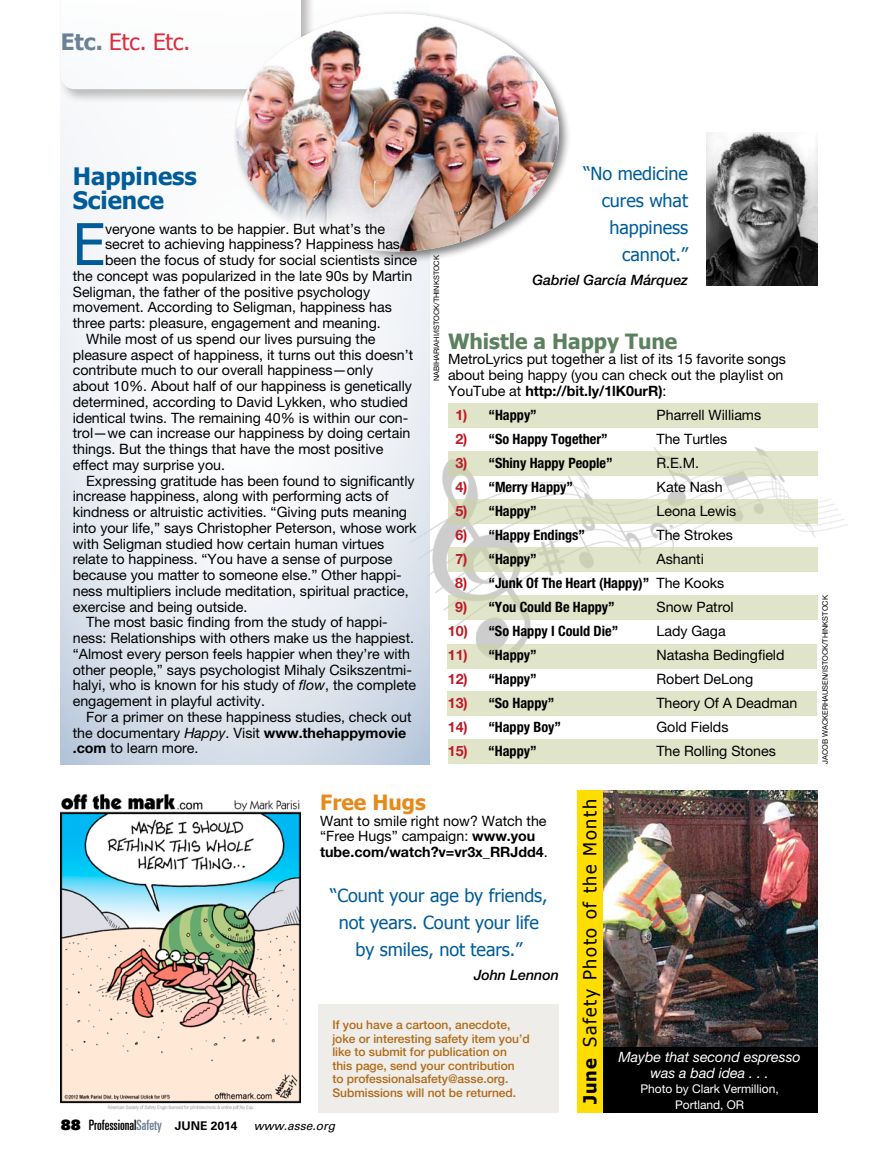
<style>
.page{position:relative;width:878px;height:1175px;background:#fff}
.page>*{position:absolute;margin:0;border:0;box-sizing:border-box;transform-origin:0 0}
.t1{font:57.6px "Tahoma";color:#005c99}
.t2{font:700 24px/24px "Tahoma";color:#005c99}
.t3{font:22.5px "Tahoma";color:#e11e30}
.t4{font:700 21px "Tahoma";color:#5c815f}
.t5{font:700 21px "Tahoma";color:#e58b1b}
.t6{font:18px/27px "Tahoma";letter-spacing:-.005em;color:#005c99;text-align:right}
.t7{font:18px "Tahoma";letter-spacing:.09em;color:#000}
.t8{font:14.25px/15.8px "Helvetica Neue LT Std";color:#000}
.t9{font:700 condensed 14.25px "Helvetica Neue LT Std";color:#000}
.t10{font:ultra-condensed 14.25px "Univers LT Std";color:#000}
.t11{font:italic 14.25px/15.8px "Helvetica Neue LT Std";color:#fff;text-align:center}
.t12{font:italic 500 14.25px "Helvetica Neue LT Std";color:#000}
.t13{font:500 12px/13.5px "Helvetica Neue LT Std";color:#b16a17}
.t14{font:12px/15.8px "Helvetica Neue LT Std";color:#fff;text-align:center}
.t15{font:7.5px "Helvetica Neue LT Std";color:#000}
.s1{font-weight:700;color:#657c91}
.s2{font-style:italic}
.s3{font-weight:700}
.s4{font-stretch:normal;color:#ba1c28}
.s5{font-weight:400;font-stretch:normal}
.s6{font-family:"Univers LT Std X Black";font-stretch:normal}
.s7{color:#657c91}
.s8{font-weight:700;font-stretch:normal;font-size:12px}
.s9{font-style:italic;font-stretch:normal;font-size:12px}
</style>
<div class="page">
<img style="left:430px;top:419px;width:418px;height:297px">
<svg style="left:61px;top:0;width:369px;height:764px"></svg>
<div style="left:319px;top:1004px;width:240px;height:108px;background:#efede9"></div>
<img style="left:706px;top:133px;width:111px;height:153px">
<img style="left:602px;top:790px;width:215px;height:257px">
<div style="left:590px;top:1047px;width:227px;height:65px;background:#000"></div>
<div style="left:577px;top:790px;width:25px;height:322px;background:#fd0"></div>
<div style="left:448px;top:451px;width:369px;height:24px;background:#e0e4c9"></div>
<svg style="left:448px;top:500px;width:369px;height:24px;background:#dce0c5"></svg>
<svg style="left:448px;top:548px;width:369px;height:24px;background:#dce0c5"></svg>
<div style="left:448px;top:596px;width:369px;height:24px;background:#e0e4c9"></div>
<div style="left:448px;top:644px;width:369px;height:24px;background:#e0e4c9"></div>
<div style="left:448px;top:692px;width:369px;height:24px;background:#e0e4c9"></div>
<div style="left:448px;top:740px;width:369px;height:24px;background:#e0e4c9"></div>
<div style="left:448px;top:404px;width:369px;height:24px;background:#e0e4c9"></div>
<img style="left:61px;top:793px;width:240px;height:317px">
<div style="left:232px;top:9px;width:338px;height:254px;background:#000;opacity:.5"></div>
<img style="left:236px;top:14px;width:323px;height:237px">
<svg style="left:202px;top:193px;width:196px;height:113px"></svg>
<h3 class="t3" style="left:61px;top:26px;width:131px"><span class="s1">Etc.</span> Etc. Etc.</h3>
<h2 class="t2" style="left:73px;top:162px;width:126px">Happiness<br>Science</h2>
<h1 class="t1" style="left:73px;top:205px;width:34px">E</h1>
<p class="t8" style="left:105px;top:220px;width:281px">veryone wants to be happier. But what’s the</p>
<p class="t8" style="left:105px;top:236px;width:296px">secret to achieving happiness? Happiness has</p>
<p class="t8" style="left:105px;top:252px;width:314px">been the focus of study for social scientists since</p>
<p class="t8" style="left:73px;top:268px;width:341px">the concept was popularized in the late 90s by Martin</p>
<p class="t8" style="left:73px;top:283px;width:299px">Seligman, the father of the positive psychology</p>
<p class="t8" style="left:73px;top:299px;width:320px">movement. According to Seligman, happiness has</p>
<p class="t8" style="left:73px;top:315px;width:309px">three parts: pleasure, engagement and meaning.</p>
<p class="t8" style="left:86px;top:331px;width:291px">While most of us spend our lives pursuing the</p>
<p class="t8" style="left:73px;top:346px;width:342px">pleasure aspect of happiness, it turns out this doesn’t</p>
<p class="t8" style="left:73px;top:362px;width:302px">contribute much to our overall happiness—only</p>
<p class="t8" style="left:73px;top:378px;width:341px">about 10%. About half of our happiness is genetically</p>
<p class="t8" style="left:73px;top:393px;width:336px">determined, according to David Lykken, who studied</p>
<p class="t8" style="left:73px;top:409px;width:337px">identical twins. The remaining 40% is within our con-</p>
<p class="t8" style="left:73px;top:425px;width:339px">trol—we can increase our happiness by doing certain</p>
<p class="t8" style="left:73px;top:441px;width:312px">things. But the things that have the most positive</p>
<p class="t8" style="left:73px;top:456px;width:154px">effect may surprise you.</p>
<p class="t8" style="left:86px;top:472px;width:330px">Expressing gratitude has been found to significantly</p>
<p class="t8" style="left:73px;top:488px;width:317px">increase happiness, along with performing acts of</p>
<p class="t8" style="left:73px;top:504px;width:336px">kindness or altruistic activities. “Giving puts meaning</p>
<p class="t8" style="left:73px;top:519px;width:345px">into your life,” says Christopher Peterson, whose work</p>
<p class="t8" style="left:73px;top:535px;width:313px">with Seligman studied how certain human virtues</p>
<p class="t8" style="left:73px;top:551px;width:321px">relate to happiness. “You have a sense of purpose</p>
<p class="t8" style="left:73px;top:567px;width:330px">because you matter to someone else.” Other happi-</p>
<p class="t8" style="left:73px;top:582px;width:337px">ness multipliers include meditation, spiritual practice,</p>
<p class="t8" style="left:73px;top:598px;width:176px">exercise and being outside.</p>
<p class="t8" style="left:86px;top:614px;width:303px">The most basic finding from the study of happi-</p>
<p class="t8" style="left:73px;top:630px;width:343px">ness: Relationships with others make us the happiest.</p>
<p class="t8" style="left:73px;top:645px;width:339px">“Almost every person feels happier when they’re with</p>
<p class="t8" style="left:73px;top:661px;width:341px">other people,” says psychologist Mihaly Csikszentmi-</p>
<p class="t8" style="left:73px;top:677px;width:345px">halyi, who is known for his study of <span class="s2">flow</span>, the complete</p>
<p class="t8" style="left:73px;top:693px;width:194px">engagement in playful activity.</p>
<p class="t8" style="left:86px;top:708px;width:327px">For a primer on these happiness studies, check out</p>
<p class="t8" style="left:73px;top:724px;width:335px">the documentary <span class="s2">Happy</span>. Visit <span class="s3">www.thehappymovie</span></p>
<p class="t8" style="left:73px;top:740px;width:127px"><span class="s3">.com</span> to learn more.</p>
<p class="t15" style="left:432px;top:381px;width:127px;rotate:-90deg">nabihariahi/iStock/Th inkstock</p>
<p class="t6" style="left:583px;top:159px;width:106px">“No medicine cures what happiness cannot.”</p>
<p class="t12" style="left:532px;top:272px;width:157px">Gabriel García Márquez</p>
<h3 class="t4" style="left:448px;top:326px;width:231px">Whistle a Happy Tune</h3>
<p class="t8" style="left:448px;top:351px;width:339px">MetroLyrics put together a list of its 15 favorite songs about being happy (you can check out the playlist on<br>YouTube at <span class="s3">http://bit.ly/1lK0urR)</span>:</p>
<p class="t9" style="left:455px;top:406px;width:83px"><span class="s4">1)</span> “Happy”</p>
<p class="t8" style="left:656px;top:407px;width:106px">Pharrell Williams</p>
<p class="t9" style="left:455px;top:430px;width:154px"><span class="s4">2)</span> “So Happy Together”</p>
<p class="t8" style="left:656px;top:431px;width:72px">The Turtles</p>
<p class="t9" style="left:455px;top:454px;width:159px"><span class="s4">3)</span> “Shiny Happy People”</p>
<p class="t8" style="left:656px;top:455px;width:44px">R.E.M.</p>
<p class="t9" style="left:455px;top:478px;width:119px"><span class="s4">4)</span> “Merry Happy”</p>
<p class="t8" style="left:656px;top:479px;width:68px">Kate Nash</p>
<p class="t9" style="left:455px;top:502px;width:83px"><span class="s4">5)</span> “Happy”</p>
<p class="t8" style="left:656px;top:503px;width:81px">Leona Lewis</p>
<p class="t9" style="left:455px;top:526px;width:131px"><span class="s4">6)</span> “Happy Endings”</p>
<p class="t8" style="left:656px;top:527px;width:78px">The Strokes</p>
<p class="t9" style="left:455px;top:550px;width:83px"><span class="s4">7)</span> “Happy”</p>
<p class="t8" style="left:656px;top:551px;width:49px">Ashanti</p>
<p class="t9" style="left:455px;top:574px;width:270px"><span class="s4">8)</span> “Junk Of The Heart (Happy)” <span class="s5">The Kooks</span></p>
<p class="t9" style="left:455px;top:598px;width:161px"><span class="s4">9)</span> “You Could Be Happy”</p>
<p class="t8" style="left:656px;top:599px;width:79px">Snow Patrol</p>
<p class="t9" style="left:448px;top:622px;width:172px"><span class="s4">10)</span> “So Happy I Could Die”</p>
<p class="t8" style="left:656px;top:623px;width:71px">Lady Gaga</p>
<p class="t9" style="left:448px;top:646px;width:90px"><span class="s4">11)</span> “Happy”</p>
<p class="t8" style="left:656px;top:647px;width:130px">Natasha Bedingfield</p>
<p class="t9" style="left:448px;top:670px;width:90px"><span class="s4">12)</span> “Happy”</p>
<p class="t8" style="left:656px;top:671px;width:98px">Robert DeLong</p>
<p class="t9" style="left:448px;top:694px;width:108px"><span class="s4">13)</span> “So Happy”</p>
<p class="t8" style="left:656px;top:694px;width:142px">Theory Of A Deadman</p>
<p class="t9" style="left:448px;top:718px;width:115px"><span class="s4">14)</span> “Happy Boy”</p>
<p class="t8" style="left:656px;top:718px;width:74px">Gold Fields</p>
<p class="t9" style="left:448px;top:742px;width:90px"><span class="s4">15)</span> “Happy”</p>
<p class="t8" style="left:656px;top:742px;width:121px">The Rolling Stones</p>
<h3 class="t5" style="left:320px;top:787px;width:107px">Free Hugs</h3>
<p class="t8" style="left:320px;top:812px;width:229px">Want to smile right now? Watch the “Free Hugs” campaign: <span class="s3">www.you tube.com/watch?v=vr3x_RRJdd4</span>.</p>
<p class="t6" style="left:330px;top:880px;width:219px;text-align:center">“Count your age by friends, not years. Count your life by smiles, not tears.”</p>
<p class="t12" style="left:474px;top:967px;width:87px">John Lennon</p>
<p class="t13" style="left:332px;top:1018px;width:199px">If you have a cartoon, anecdote, joke or interesting safety item you’d like to submit for publication on this page, send your contribution<br>to professionalsafety@asse.org.<br>Submissions will not be returned.</p>
<p class="t10" style="left:61px;top:1116px;width:276px"><span class="s6">88</span> Professional<span class="s7">Safety</span> <span class="s8">JUNE 2014</span> <span class="s9">www.asse.org</span></p>
<p class="t7" style="left:578px;top:1103px;width:306px;rotate:-90deg"><span class="s3">June</span> Safety Photo of the Month</p>
<p class="t11" style="left:618px;top:1048px;width:184px">Maybe that second espresso was a bad idea . . .</p>
<p class="t14" style="left:640px;top:1081px;width:140px">Photo by Clark Vermillion,<br>Portland, OR</p>
<p class="t15" style="left:820px;top:764px;width:170px;rotate:-90deg">Jacob Wackerhausen/iStock/Th inkstock</p>
</div>
